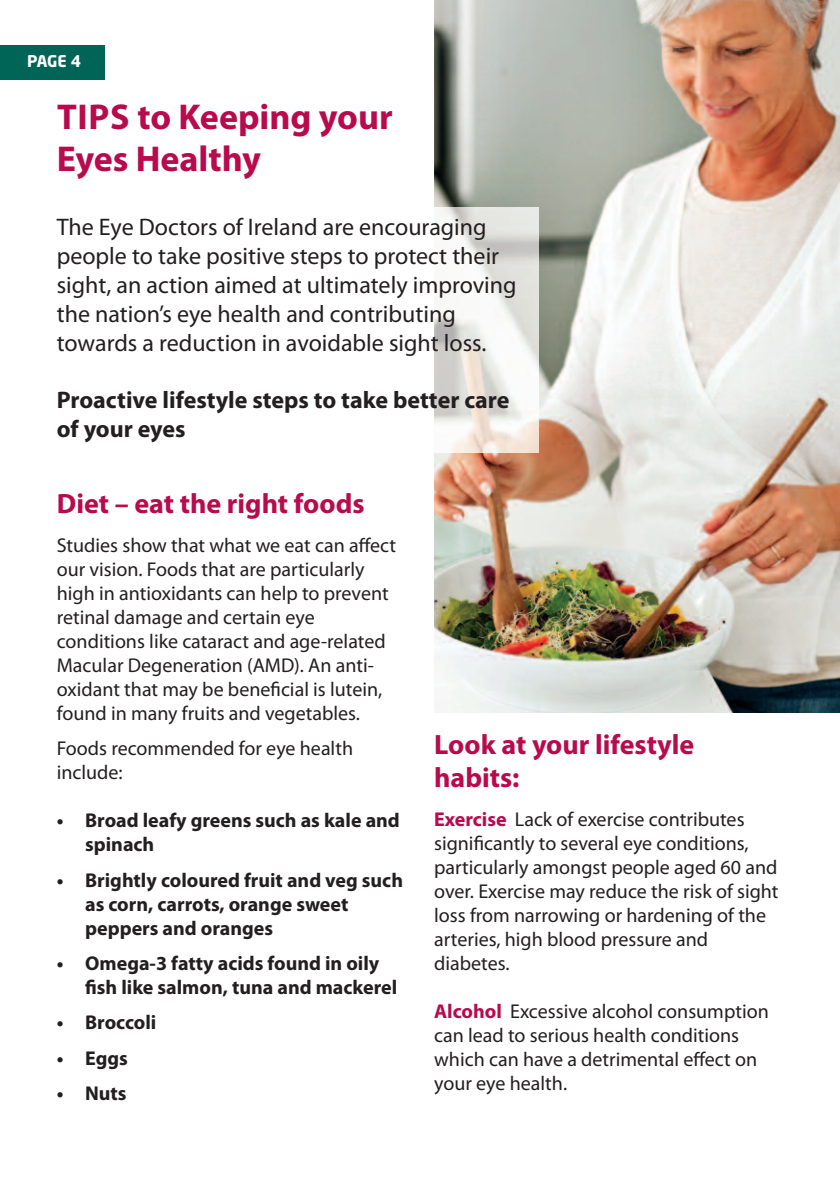
<style>
.page{position:relative;width:840px;height:1191px;background:#fff}
.page>*{position:absolute;margin:0;border:0;box-sizing:border-box;transform-origin:0 0}
.t1{font:700 36px/42px "Myriad Pro";color:#b80a4d}
.t2{font:700 28px/33.6px "Myriad Pro";color:#b80a4d}
.t3{font:24px/28.8px "Myriad Pro";color:#231f20}
.t4{font:700 24px/28.8px "Myriad Pro";color:#231f20}
.t5{font:20px/24px "Myriad Pro";color:#231f20}
.t6{font:700 20px/24px "Myriad Pro";color:#231f20}
.t7{font:700 16px "Neo Sans";color:#fff}
.s1{font-weight:700;color:#b80a4d}
</style>
<div class="page">
<div style="left:0;top:45px;width:105px;height:34px;background:#006557"></div>
<img style="left:434px;top:0;width:405px;height:712px">
<img style="left:434px;top:208px;width:104px;height:244px">
<p class="t7" style="left:27px;top:52px;width:56px">PAGE 4</p>
<h1 class="t1" style="left:57px;top:99px;width:337px">TIPS to Keeping your<br>Eyes Healthy</h1>
<p class="t3" style="left:57px;top:215px;width:461px">The Eye Doctors of Ireland are encouraging people to take positive steps to protect their sight, an action aimed at ultimately improving the nation’s eye health and contributing towards a reduction in avoidable sight loss.</p>
<p class="t4" style="left:57px;top:387px;width:454px">Proactive lifestyle steps to take better care of your eyes</p>
<h2 class="t2" style="left:57px;top:489px;width:309px">Diet – eat the right foods</h2>
<p class="t5" style="left:57px;top:535px;width:340px">Studies show that what we eat can affect our vision. Foods that are particularly high in antioxidants can help to prevent retinal damage and certain eye conditions like cataract and age-related Macular Degeneration (AMD). An anti&shy;oxidant that may be beneficial is lutein, found in many fruits and vegetables.</p>
<p class="t5" style="left:57px;top:738px;width:298px">Foods recommended for eye health include:</p>
<p class="t6" style="left:85px;top:810px;width:316px;text-indent:-28px">• Broad leafy greens such as kale and spinach</p>
<p class="t6" style="left:85px;top:869px;width:319px;text-indent:-28px">• Brightly coloured fruit and veg such as corn, carrots, orange sweet peppers and oranges</p>
<p class="t6" style="left:85px;top:953px;width:313px;text-indent:-28px">• Omega-3 fatty acids found in oily fish like salmon, tuna and mackerel</p>
<p class="t6" style="left:57px;top:1012px;width:101px">• Broccoli</p>
<p class="t6" style="left:57px;top:1047px;width:72px">• Eggs</p>
<p class="t6" style="left:57px;top:1083px;width:71px">• Nuts</p>
<h2 class="t2" style="left:434px;top:730px;width:261px">Look at your lifestyle habits:</h2>
<p class="t5" style="left:434px;top:809px;width:345px"><span class="s1">Exercise</span> Lack of exercise contributes significantly to several eye conditions, particularly amongst people aged 60 and over. Exercise may reduce the risk of sight loss from narrowing or hardening of the arteries, high blood pressure and diabetes.</p>
<p class="t5" style="left:434px;top:1001px;width:336px"><span class="s1">Alcohol</span> Excessive alcohol consumption can lead to serious health conditions which can have a detrimental effect on your eye health.</p>
</div>
